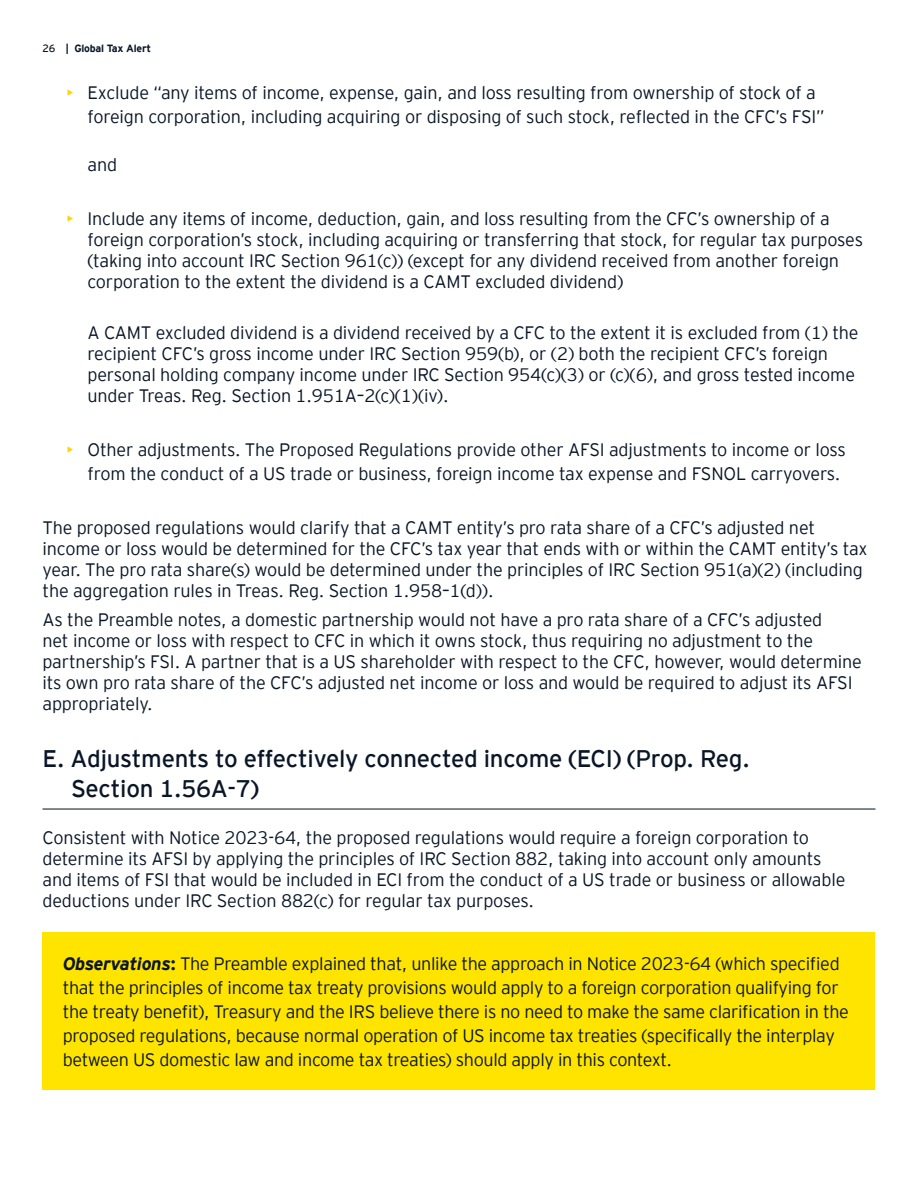
<style>
.page{position:relative;width:918px;height:1188px;background:#fff}
.page>*{position:absolute;margin:0;border:0;box-sizing:border-box;transform-origin:0 0}
.t1{font:24px/30px "EY Interstate";letter-spacing:-.01em;color:#0a1627}
.t2{font:300 18px/21px "EY Interstate";letter-spacing:-.01em;color:#0a1627}
.t3{font:700 10.5px "EY Interstate";letter-spacing:-.02em;color:#0a1627}
.s1{font-weight:400}
.s2{color:#ffd400}
.s3{font-weight:700;font-style:italic}
.s4{font-weight:700}
</style>
<div class="page">
<div style="left:43px;top:932px;width:832px;height:158px;background:#ffe400"></div>
<hr style="left:43px;top:808px;width:832px;height:2px;background:#54606b">
<p class="t3" style="left:43px;top:40px;width:110px"><span class="s1">26</span> | Global Tax Alert</p>
<p class="t2" style="left:88px;top:80px;width:739px;line-height:24px;text-indent:-21px"><span class="s2">•</span> Exclude “any items of income, expense, gain, and loss resulting from ownership of stock of a foreign corporation, including acquiring or disposing of such stock, reflected in the CFC’s FSI”</p>
<p class="t2" style="left:88px;top:153px;width:31px">and</p>
<p class="t2" style="left:88px;top:207px;width:777px;text-indent:-21px"><span class="s2">•</span> Include any items of income, deduction, gain, and loss resulting from the CFC’s ownership of a foreign corporation’s stock, including acquiring or transferring that stock, for regular tax purposes (taking into account IRC Section 961(c)) (except for any dividend received from another foreign corporation to the extent the dividend is a CAMT excluded dividend)</p>
<p class="t2" style="left:88px;top:322px;width:773px">A CAMT excluded dividend is a dividend received by a CFC to the extent it is excluded from (1) the recipient CFC’s gross income under IRC Section 959(b), or (2) both the recipient CFC’s foreign personal holding company income under IRC Section 954(c)(3) or (c)(6), and gross tested income under Treas. Reg. Section 1.951A–2(c)(1)(iv).</p>
<p class="t2" style="left:88px;top:437px;width:760px;line-height:24px;text-indent:-21px"><span class="s2">•</span> Other adjustments. The Proposed Regulations provide other AFSI adjustments to income or loss from the conduct of a US trade or business, foreign income tax expense and FSNOL carryovers.</p>
<p class="t2" style="left:43px;top:516px;width:827px">The proposed regulations would clarify that a CAMT entity’s pro rata share of a CFC’s adjusted net income or loss would be determined for the CFC’s tax year that ends with or within the CAMT entity’s tax year. The pro rata share(s) would be determined under the principles of IRC Section 951(a)(2) (including the aggregation rules in Treas. Reg. Section 1.958–1(d)).</p>
<p class="t2" style="left:43px;top:609px;width:821px">As the Preamble notes, a domestic partnership would not have a pro rata share of a CFC’s adjusted<br>net income or loss with respect to CFC in which it owns stock, thus requiring no adjustment to the partnership’s FSI. A partner that is a US shareholder with respect to the CFC, however, would determine its own pro rata share of the CFC’s adjusted net income or loss and would be required to adjust its AFSI appropriately.</p>
<h1 class="t1" style="left:71px;top:742px;width:677px;text-indent:-28px">E. Adjustments to effectively connected income (ECI) (Prop. Reg.<br>Section 1.56A-7)</h1>
<p class="t2" style="left:43px;top:826px;width:804px">Consistent with Notice 2023-64, the proposed regulations would require a foreign corporation to determine its AFSI by applying the principles of IRC Section 882, taking into account only amounts and items of FSI that would be included in ECI from the conduct of a US trade or business or allowable deductions under IRC Section 882(c) for regular tax purposes.</p>
<p class="t2" style="left:63px;top:950px;width:788px;line-height:24px"><span class="s3">Observations</span><span class="s4">:</span> The Preamble explained that, unlike the approach in Notice 2023-64 (which specified that the principles of income tax treaty provisions would apply to a foreign corporation qualifying for the treaty benefit), Treasury and the IRS believe there is no need to make the same clarification in the proposed regulations, because normal operation of US income tax treaties (specifically the interplay between US domestic law and income tax treaties) should apply in this context.</p>
</div>
